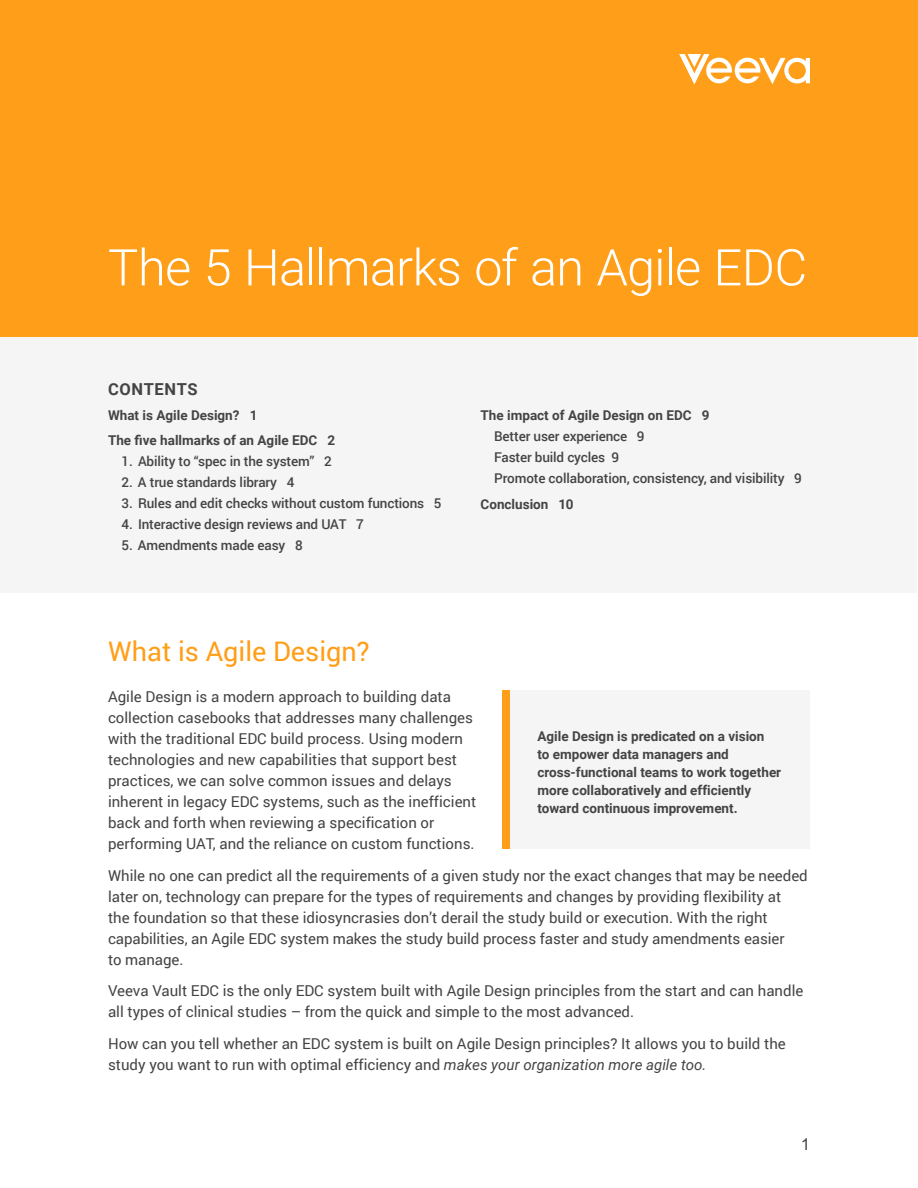
<style>
.page{position:relative;width:918px;height:1188px;background:#fff}
.page>*{position:absolute;margin:0;border:0;box-sizing:border-box;transform-origin:0 0}
.t1{font:300 50.7px "Roboto";letter-spacing:-.02em;color:#fff}
.t2{font:27px "Roboto";color:#ff9e18}
.t3{font:700 16.5px "Roboto";letter-spacing:.035em;color:#444}
.t4{font:16.5px "Arial MT Std";color:#444}
.Body{font:15px/21px "Roboto";color:#444}
.Body-2{font:700 13.5px/18px "Roboto";color:#444}
.t5{font:500 13.5px "Roboto";letter-spacing:-.01em;color:#444}
.s1{font-style:italic}
</style>
<div class="page">
<div style="left:0;top:337px;width:917px;height:255px;background:#f5f5f5"></div>
<div style="left:0;top:0;width:918px;height:337px;background:#ff9e18"></div>
<svg style="left:679px;top:54px;width:131px;height:30px"></svg>
<div style="left:509px;top:690px;width:301px;height:159px;background:#f5f5f5"></div>
<div style="left:502px;top:690px;width:7px;height:159px;background:#ff9e18"></div>
<p class="t1" style="left:108px;top:232px;width:701px">The 5 Hallmarks of an Agile EDC</p>
<h1 class="t3" style="left:108px;top:377px;width:91px">CONTENTS</h1>
<p class="Body-2" style="left:108px;top:406px;width:151px">What is Agile Design? 1</p>
<p class="Body-2" style="left:108px;top:431px;width:229px">The five hallmarks of an Agile EDC 2</p>
<p class="t5" style="left:122px;top:452px;width:212px">1. Ability to “spec in the system” 2</p>
<p class="t5" style="left:122px;top:473px;width:174px">2. A true standards library 4</p>
<p class="t5" style="left:122px;top:494px;width:322px">3. Rules and edit checks without custom functions 5</p>
<p class="t5" style="left:122px;top:515px;width:244px">4. Interactive design reviews and UAT 7</p>
<p class="t5" style="left:122px;top:536px;width:183px">5. Amendments made easy 8</p>
<p class="Body-2" style="left:481px;top:406px;width:230px">The impact of Agile Design on EDC 9</p>
<p class="t5" style="left:494px;top:427px;width:152px">Better user experience 9</p>
<p class="t5" style="left:494px;top:448px;width:127px">Faster build cycles 9</p>
<p class="t5" style="left:494px;top:469px;width:309px">Promote collaboration, consistency, and visibility 9</p>
<p class="Body-2" style="left:481px;top:494px;width:94px">Conclusion 10</p>
<h1 class="t2" style="left:108px;top:632px;width:263px">What is Agile Design?</h1>
<p class="Body" style="left:108px;top:685px;width:370px">Agile Design is a modern approach to building data collection casebooks that addresses many challenges with the traditional EDC build process. Using modern technologies and new capabilities that support best practices, we can solve common issues and delays inherent in legacy EDC systems, such as the inefficient back and forth when reviewing a specification or performing UAT, and the reliance on custom functions.</p>
<p class="Body" style="left:108px;top:864px;width:701px">While no one can predict all the requirements of a given study nor the exact changes that may be needed later on, technology can prepare for the types of requirements and changes by providing flexibility at<br>the foundation so that these idiosyncrasies don’t derail the study build or execution. With the right capabilities, an Agile EDC system makes the study build process faster and study amendments easier<br>to manage.</p>
<p class="Body" style="left:108px;top:980px;width:697px">Veeva Vault EDC is the only EDC system built with Agile Design principles from the start and can handle all types of clinical studies – from the quick and simple to the most advanced.</p>
<p class="Body" style="left:108px;top:1033px;width:679px">How can you tell whether an EDC system is built on Agile Design principles? It allows you to build the study you want to run with optimal efficiency and <span class="s1">makes your organization more agile too.</span></p>
<p class="Body-2" style="left:537px;top:726px;width:245px">Agile Design is predicated on a vision<br>to empower data managers and cross-functional teams to work together more collaboratively and efficiently toward continuous improvement.</p>
<h2 class="t4" style="left:801px;top:1135px;width:11px">1</h2>
</div>
